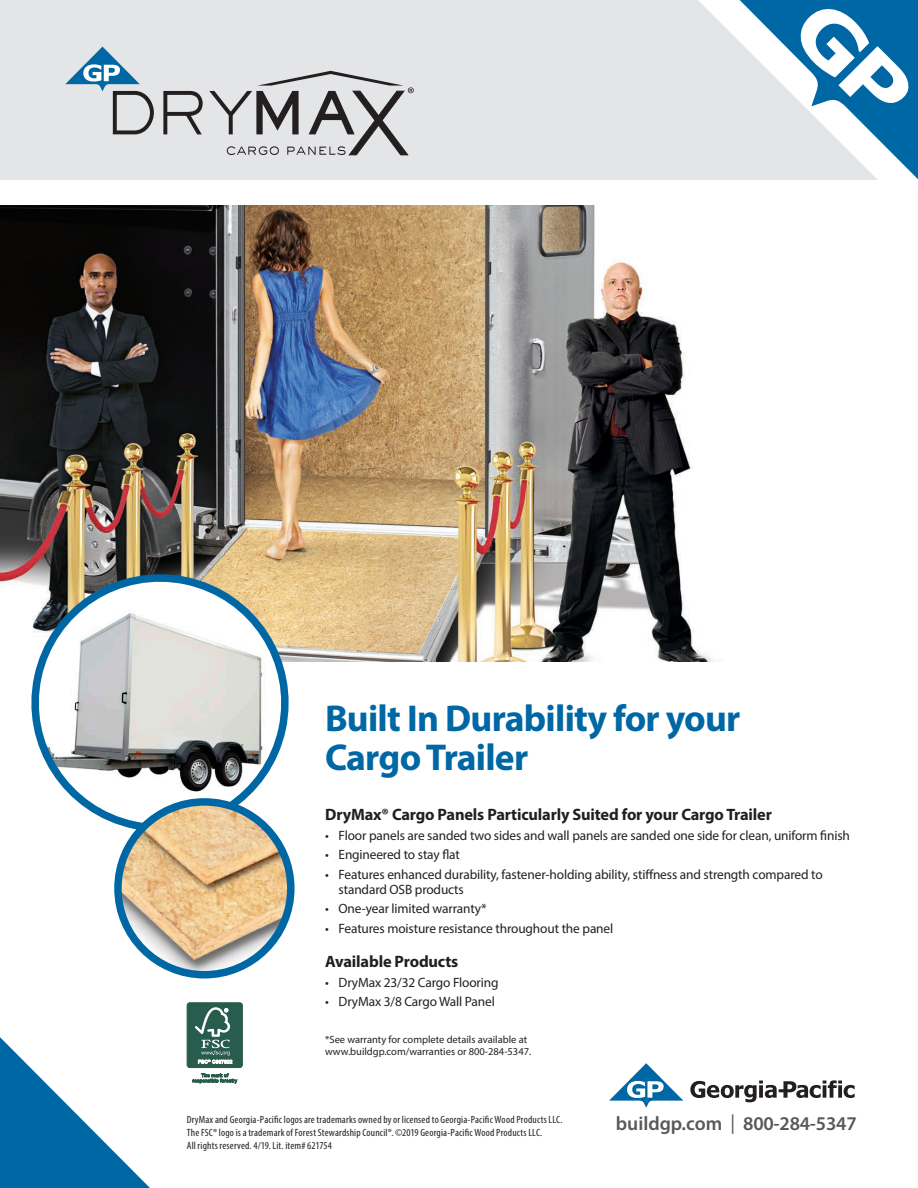
<style>
.page{position:relative;width:918px;height:1188px;background:#fff}
.page>*{position:absolute;margin:0;border:0;box-sizing:border-box;transform-origin:0 0}
.t1{font:700 37.5px/39px "Myriad Pro";letter-spacing:-.02em;color:#0067a5}
.t2{font:600 19.5px "Myriad Pro";letter-spacing:-.01em;color:#57585a}
.body_flyer{font:700 16.5px "Myriad Pro";letter-spacing:-.01em;color:#231f20}
.t3{font:13.5px/15px "Myriad Pro";letter-spacing:-.01em;color:#231f20}
.body_flyer-2{font:condensed 10.5px "Myriad Pro";letter-spacing:.015em;color:#231f20}
.body_flyer-3{font:10.5px "Myriad Pro";color:#231f20}
.s1{font-weight:400}
</style>
<div class="page">
<div style="left:0;top:0;width:918px;height:179px;background:#e4e5e7"></div>
<svg style="left:698px;top:0;width:28px;height:180px"></svg>
<svg style="left:726px;top:0;width:192px;height:180px"></svg>
<img style="left:0;top:206px;width:715px;height:456px">
<svg style="left:15px;top:558px;width:290px;height:267px"></svg>
<img style="left:118px;top:802px;width:173px;height:168px">
<div style="left:114px;top:798px;width:181px;height:181px;border:8px solid #0067a5;border-radius:50%"></div>
<svg style="left:609px;top:1063px;width:74px;height:45px"></svg>
<svg style="left:690px;top:1080px;width:165px;height:22px"></svg>
<svg style="left:163px;top:91px;width:40px;height:43px"></svg>
<svg style="left:65px;top:47px;width:89px;height:87px"></svg>
<svg style="left:209px;top:71px;width:205px;height:84px"></svg>
<svg style="left:0;top:1037px;width:150px;height:151px"></svg>
<div style="left:187px;top:1003px;width:55px;height:65px;background:#285c4d;border-radius:3px"></div>
<div style="left:187px;top:1002px;width:56px;height:66px;border:1px solid #285c4d;border-radius:3px"></div>
<svg style="left:195px;top:1007px;width:37px;height:57px"></svg>
<svg style="left:193px;top:1073px;width:44px;height:11px"></svg>
<p class="t1" style="left:325px;top:697px;width:417px">Built In Durability for your<br>Cargo Trailer</p>
<p class="body_flyer" style="left:325px;top:804px;width:448px">DryMax® Cargo Panels Particularly Suited for your Cargo Trailer</p>
<p class="t3" style="left:325px;top:828px;width:526px">• Floor panels are sanded two sides and wall panels are sanded one side for clean, uniform finish</p>
<p class="t3" style="left:325px;top:847px;width:136px">• Engineered to stay flat</p>
<p class="t3" style="left:339px;top:867px;width:486px;text-indent:-14px">• Features enhanced durability, fastener-holding ability, stiffness and strength compared to standard OSB products</p>
<p class="t3" style="left:325px;top:901px;width:163px">• One-year limited warranty*</p>
<p class="t3" style="left:325px;top:921px;width:290px">• Features moisture resistance throughout the panel</p>
<p class="body_flyer" style="left:325px;top:951px;width:135px">Available Products</p>
<p class="t3" style="left:325px;top:975px;width:175px">• DryMax 23/32 Cargo Flooring</p>
<p class="t3" style="left:325px;top:994px;width:171px">• DryMax 3/8 Cargo Wall Panel</p>
<p class="body_flyer-3" style="left:325px;top:1033px;width:204px">*See warranty for complete details available at</p>
<p class="body_flyer-3" style="left:325px;top:1045px;width:208px">www.buildgp.com/warranties or 800-284-5347.</p>
<p class="body_flyer-2" style="left:187px;top:1114px;width:377px">DryMax and Georgia-Pacific logos are trademarks owned by or licensed to Georgia-Pacific Wood Products LLC.</p>
<p class="body_flyer-2" style="left:187px;top:1126px;width:357px">The FSC® logo is a trademark of Forest Stewardship Council®. ©2019 Georgia-Pacific Wood Products LLC.</p>
<p class="body_flyer-2" style="left:187px;top:1139px;width:147px">All rights reserved. 4/19. Lit. item# 621754</p>
<p class="t2" style="left:616px;top:1111px;width:242px">buildgp.com <span class="s1">|</span> 800-284-5347</p>
</div>
